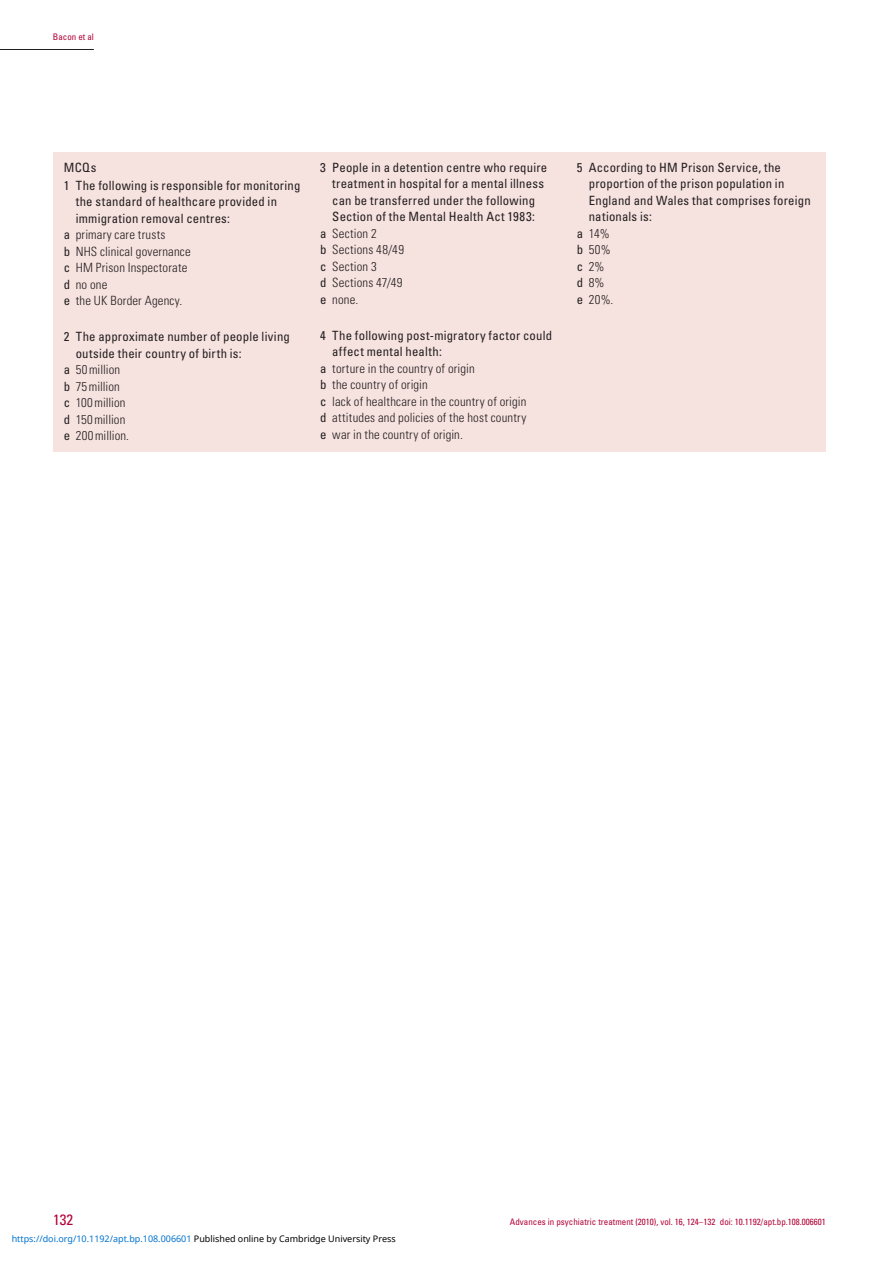
<style>
.page{position:relative;width:893px;height:1263px;background:#fff}
.page>*{position:absolute;margin:0;border:0;box-sizing:border-box;transform-origin:0 0}
.t1{font:condensed 15px "Univers LT Std";color:#b30437}
.MCQ_question{font:condensed 12.75px/16.5px "Univers LT Std";letter-spacing:.015em;color:#231f20}
.MCQ_options{font:300 condensed 12.75px "Univers LT Std";letter-spacing:.015em;color:#231f20}
.MCQ_first_question{font:condensed 12.75px/16.5px "Univers LT Std";letter-spacing:.015em;color:#231f20}
.MCQ_word{font:condensed 12.75px "Univers LT Std";color:#231f20}
.t2{font:condensed 9px "Univers LT Std";color:#b30437}
.t3{font:9px "Noto Sans";color:#0172cf}
.s1{font-weight:400}
.s2{color:#000}
</style>
<div class="page">
<hr style="left:0;top:49px;width:94px;height:1px;background:#231f20">
<div style="left:53px;top:152px;width:773px;height:300px;background:#f6e2df"></div>
<p class="t2" style="left:53px;top:31px;width:42px">Bacon et al</p>
<p class="MCQ_word" style="left:64px;top:159px;width:34px">MCQs</p>
<p class="MCQ_first_question" style="left:76px;top:177px;width:226px;text-indent:-12px">1 The following is responsible for monitoring the standard of healthcare provided in immigration removal centres:</p>
<p class="MCQ_options" style="left:64px;top:227px;width:103px"><span class="s1">a</span> primary care trusts</p>
<p class="MCQ_options" style="left:64px;top:244px;width:129px"><span class="s1">b</span> NHS clinical governance</p>
<p class="MCQ_options" style="left:64px;top:260px;width:125px"><span class="s1">c</span> HM Prison Inspectorate</p>
<p class="MCQ_options" style="left:64px;top:277px;width:45px"><span class="s1">d</span> no one</p>
<p class="MCQ_options" style="left:64px;top:293px;width:120px"><span class="s1">e</span> the UK Border Agency.</p>
<p class="MCQ_question" style="left:76px;top:328px;width:216px;text-indent:-12px">2 The approximate number of people living outside their country of birth is:</p>
<p class="MCQ_options" style="left:64px;top:362px;width:58px"><span class="s1">a</span> 50million</p>
<p class="MCQ_options" style="left:64px;top:379px;width:58px"><span class="s1">b</span> 75million</p>
<p class="MCQ_options" style="left:64px;top:395px;width:63px"><span class="s1">c</span> 100million</p>
<p class="MCQ_options" style="left:64px;top:412px;width:63px"><span class="s1">d</span> 150million</p>
<p class="MCQ_options" style="left:64px;top:428px;width:67px"><span class="s1">e</span> 200million.</p>
<p class="MCQ_question" style="left:332px;top:159px;width:216px;text-indent:-12px">3 People in a detention centre who require treatment in hospital for a mental illness can be transferred under the following Section of the Mental Health Act 1983:</p>
<p class="MCQ_options" style="left:320px;top:226px;width:58px"><span class="s1">a</span> Section 2</p>
<p class="MCQ_options" style="left:320px;top:242px;width:85px"><span class="s1">b</span> Sections 48/49</p>
<p class="MCQ_options" style="left:320px;top:259px;width:58px"><span class="s1">c</span> Section 3</p>
<p class="MCQ_options" style="left:320px;top:275px;width:84px"><span class="s1">d</span> Sections 47/49</p>
<p class="MCQ_options" style="left:320px;top:292px;width:40px"><span class="s1">e</span> none.</p>
<p class="MCQ_question" style="left:332px;top:327px;width:221px;text-indent:-12px">4 The following post-migratory factor could affect mental health:</p>
<p class="MCQ_options" style="left:320px;top:361px;width:156px"><span class="s1">a</span> torture in the country of origin</p>
<p class="MCQ_options" style="left:320px;top:377px;width:109px"><span class="s1">b</span> the country of origin</p>
<p class="MCQ_options" style="left:320px;top:394px;width:208px"><span class="s1">c</span> lack of healthcare in the country of origin</p>
<p class="MCQ_options" style="left:320px;top:410px;width:208px"><span class="s1">d</span> attitudes and policies of the host country</p>
<p class="MCQ_options" style="left:320px;top:427px;width:144px"><span class="s1">e</span> war in the country of origin.</p>
<p class="MCQ_question" style="left:589px;top:159px;width:223px;text-indent:-12px">5 According to HM Prison Service, the proportion of the prison population in<br>England and Wales that comprises foreign nationals is:</p>
<p class="MCQ_options" style="left:577px;top:226px;width:34px"><span class="s1">a</span> 14%</p>
<p class="MCQ_options" style="left:577px;top:242px;width:35px"><span class="s1">b</span> 50%</p>
<p class="MCQ_options" style="left:577px;top:259px;width:29px"><span class="s1">c</span> 2%</p>
<p class="MCQ_options" style="left:577px;top:275px;width:29px"><span class="s1">d</span> 8%</p>
<p class="MCQ_options" style="left:577px;top:292px;width:38px"><span class="s1">e</span> 20%.</p>
<p class="t1" style="left:53px;top:1210px;width:21px">132</p>
<p class="t2" style="left:510px;top:1216px;width:317px">Advances in psychiatric treatment (2010), vol. 16, 124–132 doi: 10.1192/apt.bp.108.006601</p>
<p class="t3" style="left:12px;top:1232px;width:386px">https://doi.org/10.1192/apt.bp.108.006601 <span class="s2">Published online by Cambridge University Press</span></p>
</div>
